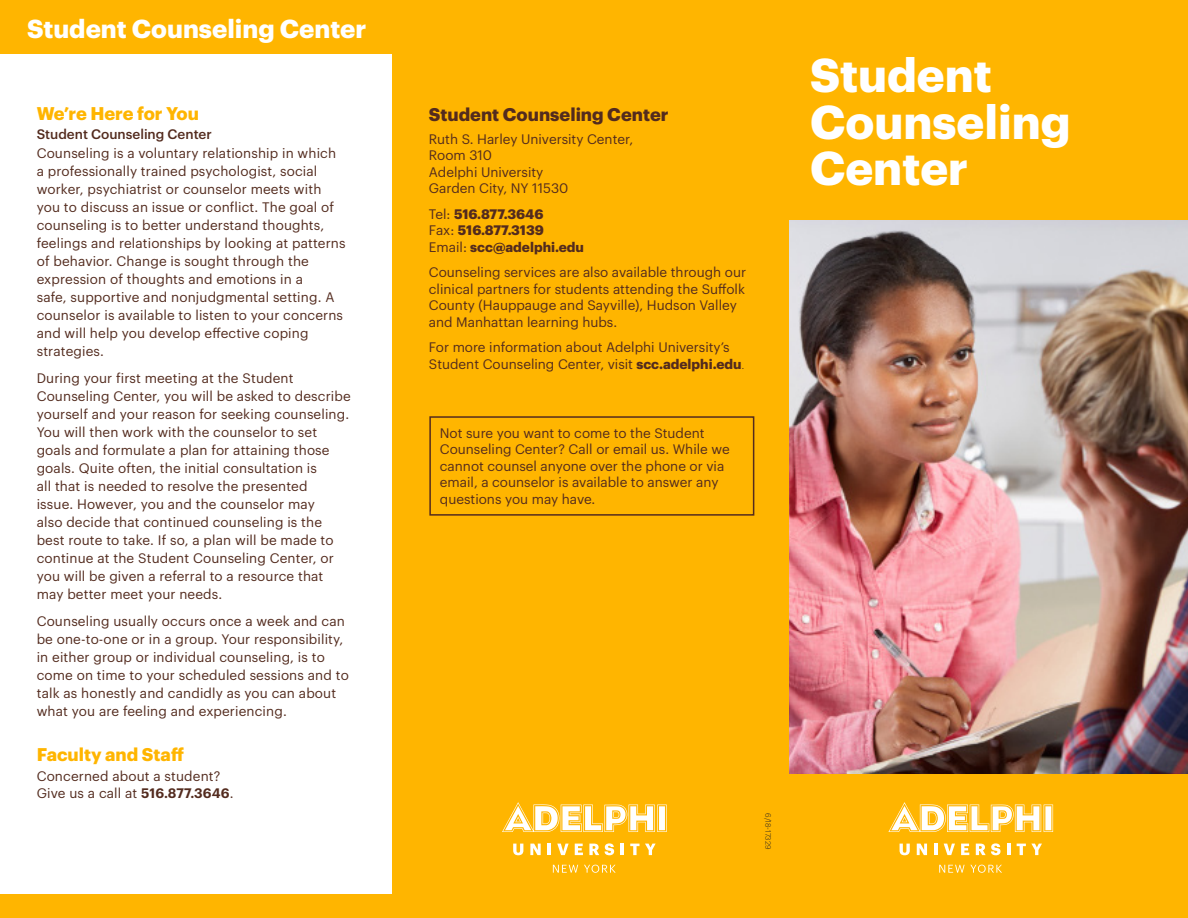
<style>
.page{position:relative;width:1188px;height:918px;background:#fff}
.page>*{position:absolute;margin:0;border:0;box-sizing:border-box;transform-origin:0 0}
.title_bar{font:700 46.5px/46.5px "Graphik";color:#fff}
.title_bar-2{font:700 25.5px "Graphik";color:#fff}
.subhead_text{font:700 18px "Graphik";color:#ffb500}
.title_bar-3{font:700 18px "Graphik";color:#532b1e}
.body_text{font:13.5px/18px "Graphik";letter-spacing:.01em;color:#532b1e}
.subhead_text-2{font:13.5px/18px "Graphik";letter-spacing:.01em;color:#532b1e}
.body_text-2{font:700 13.5px/16.5px "Graphik";color:#532b1e}
.subhead_text-3{font:500 13.5px "Graphik";color:#532b1e}
.text{font:300 7.5px "Graphik";letter-spacing:-.005em;color:#231f20}
.s1{font-weight:600}
.s2{font-weight:400}
.s3{font-weight:700}
.s4{font-weight:300}
</style>
<div class="page">
<img style="left:789px;top:219px;width:399px;height:556px">
<div style="left:784px;top:0;width:404px;height:219px;background:#ffb500"></div>
<div style="left:392px;top:0;width:397px;height:918px;background:#ffb500"></div>
<div style="left:429px;top:416px;width:325px;height:100px;border:2px solid #532b1e"></div>
<div style="left:0;top:0;width:413px;height:54px;background:#ffb500"></div>
<div style="left:0;top:895px;width:402px;height:23px;background:#ffb500"></div>
<div style="left:784px;top:775px;width:404px;height:143px;background:#ffb500"></div>
<svg style="left:900px;top:844px;width:10px;height:11px"></svg>
<svg style="left:917px;top:844px;width:10px;height:11px"></svg>
<svg style="left:934px;top:844px;width:3px;height:11px"></svg>
<svg style="left:944px;top:844px;width:11px;height:11px"></svg>
<svg style="left:961px;top:844px;width:8px;height:11px"></svg>
<svg style="left:976px;top:843px;width:25px;height:12px"></svg>
<svg style="left:1007px;top:844px;width:3px;height:11px"></svg>
<svg style="left:1017px;top:844px;width:25px;height:11px"></svg>
<svg style="left:888px;top:802px;width:165px;height:30px"></svg>
<svg style="left:939px;top:865px;width:63px;height:8px"></svg>
<svg style="left:513px;top:844px;width:10px;height:11px"></svg>
<svg style="left:530px;top:844px;width:11px;height:11px"></svg>
<svg style="left:548px;top:844px;width:3px;height:11px"></svg>
<svg style="left:557px;top:844px;width:12px;height:11px"></svg>
<svg style="left:575px;top:844px;width:8px;height:11px"></svg>
<svg style="left:589px;top:844px;width:10px;height:11px"></svg>
<svg style="left:605px;top:843px;width:9px;height:12px"></svg>
<svg style="left:621px;top:844px;width:3px;height:11px"></svg>
<svg style="left:630px;top:844px;width:26px;height:11px"></svg>
<svg style="left:502px;top:802px;width:165px;height:30px"></svg>
<svg style="left:553px;top:865px;width:25px;height:8px"></svg>
<svg style="left:584px;top:865px;width:32px;height:8px"></svg>
<p class="title_bar-2" style="left:27px;top:9px;width:341px">Student Counseling Center</p>
<p class="subhead_text" style="left:37px;top:99px;width:164px">We’re Here for You</p>
<p class="subhead_text-3" style="left:37px;top:124px;width:177px">Student Counseling Center</p>
<p class="subhead_text-2" style="left:37px;top:143px;width:310px">Counseling is a voluntary relationship in which a professionally trained psychologist, social worker, psychiatrist or counselor meets with you to discuss an issue or conflict. The goal of counseling is to better understand thoughts, feelings and relationships by looking at patterns of behavior. Change is sought through the expression of thoughts and emotions in a<br>safe, supportive and nonjudgmental setting. A counselor is available to listen to your concerns and will help you develop effective coping strategies.</p>
<p class="body_text" style="left:37px;top:368px;width:316px">During your first meeting at the Student Counseling Center, you will be asked to describe yourself and your reason for seeking counseling.<br>You will then work with the counselor to set goals and formulate a plan for attaining those goals. Quite often, the initial consultation is<br>all that is needed to resolve the presented<br>issue. However, you and the counselor may<br>also decide that continued counseling is the best route to take. If so, a plan will be made to continue at the Student Counseling Center, or you will be given a referral to a resource that may better meet your needs.</p>
<p class="body_text" style="left:37px;top:611px;width:314px">Counseling usually occurs once a week and can be one-to-one or in a group. Your responsibility, in either group or individual counseling, is to come on time to your scheduled sessions and to talk as honestly and candidly as you can about what you are feeling and experiencing.</p>
<p class="subhead_text" style="left:37px;top:740px;width:149px">Faculty and Staff</p>
<p class="body_text" style="left:37px;top:767px;width:198px;line-height:16.5px">Concerned about a student?<br>Give us a call at <span class="s1">516.877.3646</span>.</p>
<p class="title_bar-3" style="left:429px;top:101px;width:241px">Student Counseling Center</p>
<p class="body_text" style="left:429px;top:129px;width:206px;line-height:16.5px">Ruth S. Harley University Center,<br>Room 310<br>Adelphi University<br>Garden City, NY 11530</p>
<p class="body_text-2" style="left:429px;top:204px;width:157px"><span class="s2">Tel:</span> 516.877.3646<br><span class="s2">Fax:</span> 516.877.3139<br><span class="s2">Email:</span> scc@adelphi.edu</p>
<p class="body_text" style="left:429px;top:263px;width:319px;line-height:16.5px">Counseling services are also available through our clinical partners for students attending the Suffolk County (Hauppauge and Sayville), Hudson Valley and Manhattan learning hubs.</p>
<p class="body_text" style="left:429px;top:338px;width:317px;line-height:16.5px">For more information about Adelphi University’s<br>Student Counseling Center, visit <span class="s3">scc.adelphi.edu</span><span class="s4">.</span></p>
<p class="body_text" style="left:440px;top:424px;width:291px;line-height:16.5px">Not sure you want to come to the Student Counseling Center? Call or email us. While we cannot counsel anyone over the phone or via email, a counselor is available to answer any questions you may have.</p>
<p class="title_bar" style="left:810px;top:48px;width:262px">Student<br>Counseling<br>Center</p>
<p class="text" style="left:774px;top:813px;width:37px;rotate:90deg">6/18-17329</p>
</div>
